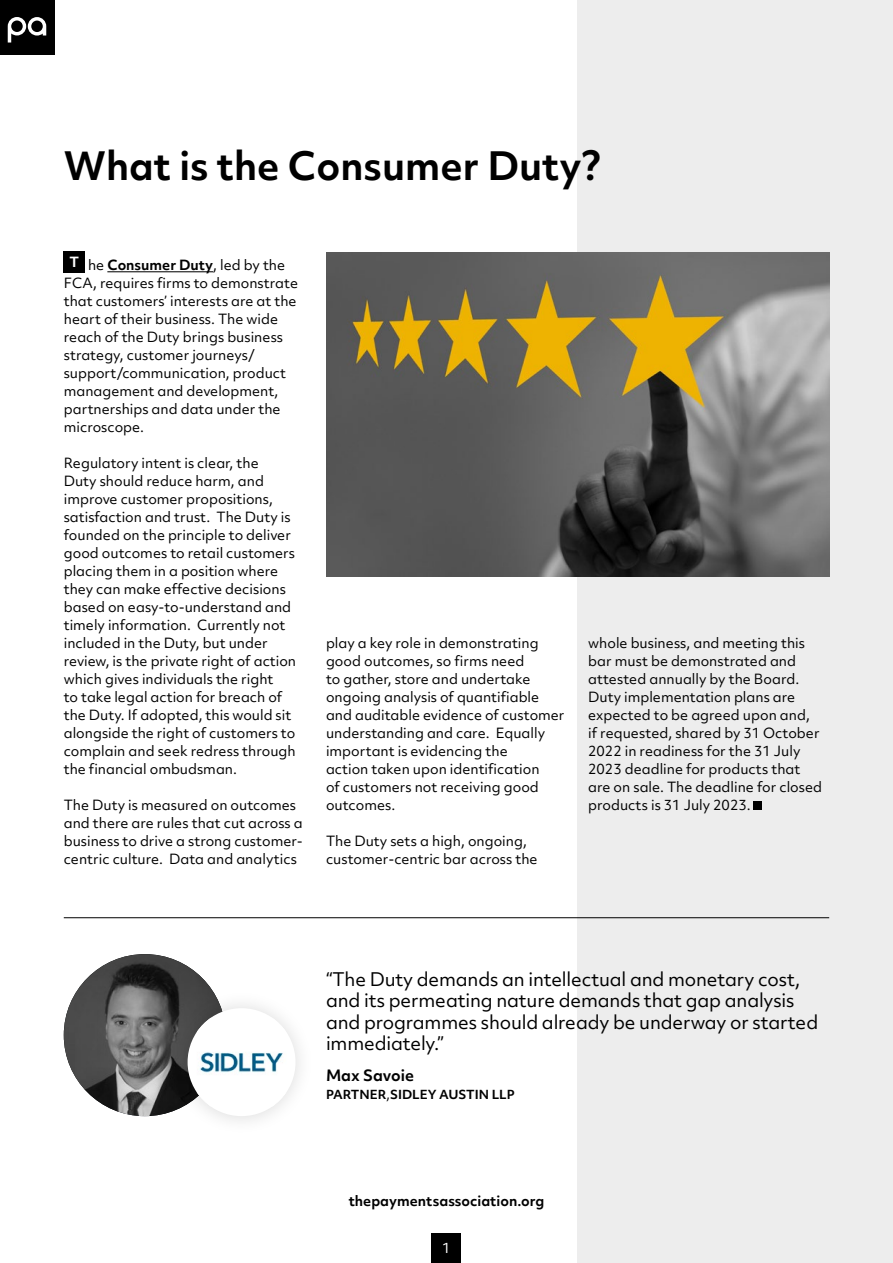
<style>
.page{position:relative;width:893px;height:1263px;background:#fff}
.page>*{position:absolute;margin:0;border:0;box-sizing:border-box;transform-origin:0 0}
.t1{font:700 37.5px "Objektiv Mk 2";color:#000}
.t2{font:18px/21.6px "Objektiv Mk 2";letter-spacing:-.01em;color:#000}
.t3{font:700 15px "Objektiv Mk 2";color:#000}
.t4{font:13.5px/18px "Objektiv Mk 2";color:#000}
.t5{font:700 13.5px "Objektiv Mk 2";color:#000}
.t6{font:13.5px "Objektiv Mk 2";color:#fff}
.t7{font:700 12px "Objektiv Mk 2";color:#000}
.s1{font-weight:700}
.s2{font-weight:400}
</style>
<div class="page">
<div style="left:578px;top:0;width:315px;height:1263px;background:#ededed"></div>
<img style="left:326px;top:252px;width:503px;height:324px">
<div style="left:432px;top:1233px;width:29px;height:30px;background:#000"></div>
<div style="left:0;top:0;width:54px;height:54px;background:#000"></div>
<svg style="left:8px;top:17px;width:38px;height:26px"></svg>
<hr style="left:107px;top:271px;width:106px;height:1px;background:#000">
<div style="left:64px;top:251px;width:21px;height:21px;background:#000"></div>
<div style="left:754px;top:801px;width:8px;height:9px;background:#000"></div>
<img style="left:64px;top:954px;width:148px;height:162px">
<div style="left:169px;top:989px;width:146px;height:146px;background:#000;opacity:.15"></div>
<div style="left:188px;top:1008px;width:108px;height:108px;background:#fff;border-radius:50%"></div>
<img style="left:197px;top:1018px;width:89px;height:88px">
<hr style="left:64px;top:917px;width:765px;height:1px;background:#000">
<h1 class="t1" style="left:64px;top:139px;width:538px">What is the Consumer Duty?</h1>
<p class="t4" style="left:64px;top:256px;width:236px;text-indent:6px"><sup>T</sup> he <span class="s1">Consumer Duty</span>, led by the<br>FCA, requires firms to demonstrate that customers’ interests are at the heart of their business. The wide reach of the Duty brings business strategy, customer journeys/ support/communication, product management and development, partnerships and data under the microscope.</p>
<p class="t4" style="left:64px;top:454px;width:234px">Regulatory intent is clear, the<br>Duty should reduce harm, and improve customer propositions, satisfaction and trust. The Duty is founded on the principle to deliver good outcomes to retail customers placing them in a position where they can make effective decisions based on easy-to-understand and timely information. Currently not included in the Duty, but under review, is the private right of action which gives individuals the right<br>to take legal action for breach of the Duty. If adopted, this would sit alongside the right of customers to complain and seek redress through the financial ombudsman.</p>
<p class="t4" style="left:64px;top:796px;width:241px">The Duty is measured on outcomes and there are rules that cut across a business to drive a strong customer&shy;centric culture. Data and analytics</p>
<p class="t4" style="left:326px;top:634px;width:240px">play a key role in demonstrating good outcomes, so firms need<br>to gather, store and undertake ongoing analysis of quantifiable and auditable evidence of customer understanding and care. Equally important is evidencing the<br>action taken upon identification<br>of customers not receiving good outcomes.</p>
<p class="t4" style="left:326px;top:832px;width:213px">The Duty sets a high, ongoing, customer-centric bar across the</p>
<p class="t4" style="left:588px;top:634px;width:235px">whole business, and meeting this bar must be demonstrated and attested annually by the Board.<br>Duty implementation plans are expected to be agreed upon and, if requested, shared by 31 October<br>2022 in readiness for the 31 July<br>2023 deadline for products that are on sale. The deadline for closed products is 31 July 2023.</p>
<h2 class="t2" style="left:326px;top:968px;width:494px">“The Duty demands an intellectual and monetary cost, and its permeating nature demands that gap analysis and programmes should already be underway or started immediately.”</h2>
<p class="t3" style="left:326px;top:1065px;width:90px">Max Savoie</p>
<p class="t7" style="left:326px;top:1086px;width:190px">PARTNER<span class="s2">,</span>SIDLEY AUSTIN LLP</p>
<p class="t5" style="left:349px;top:1191px;width:197px">thepaymentsassociation.org</p>
<p class="t6" style="left:442px;top:1238px;width:10px">1</p>
</div>
